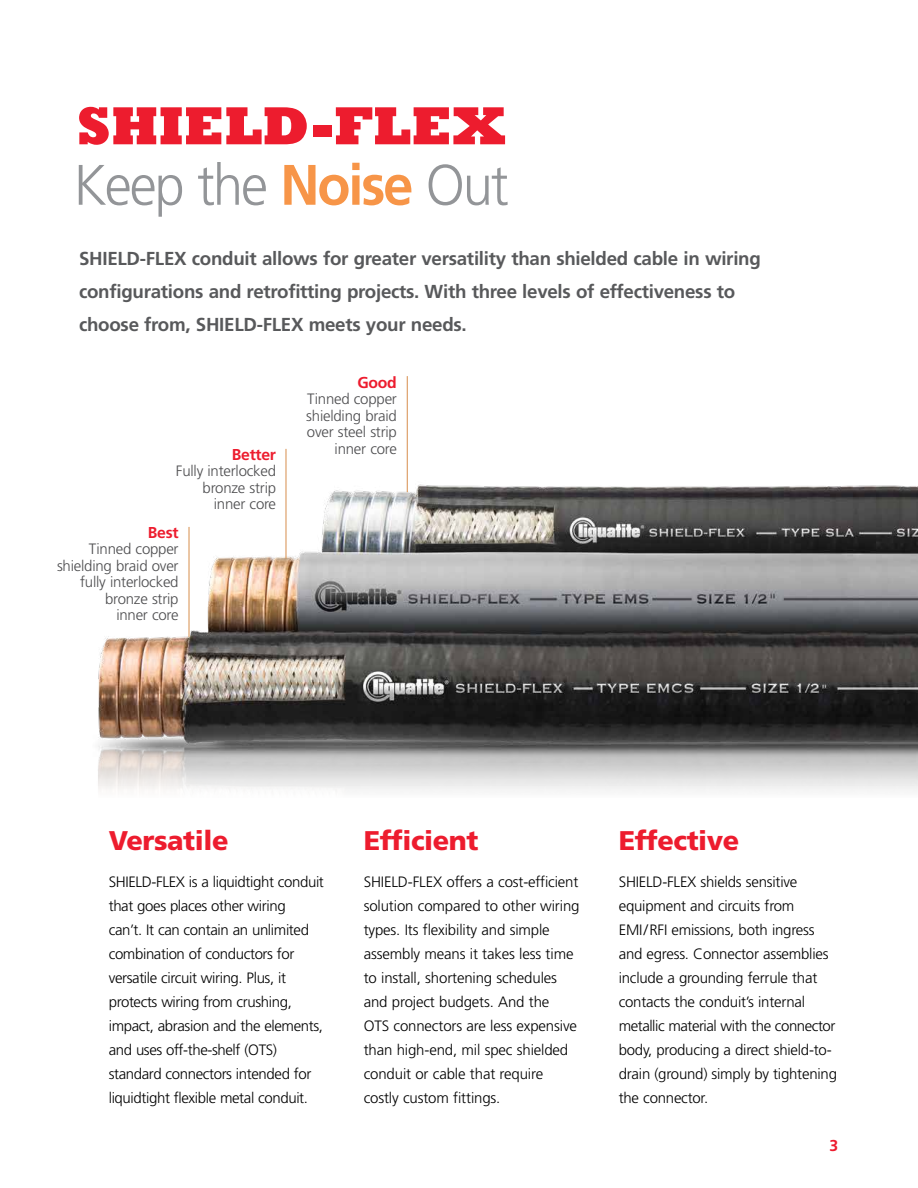
<style>
.page{position:relative;width:918px;height:1188px;background:#fff}
.page>*{position:absolute;margin:0;border:0;box-sizing:border-box;transform-origin:0 0}
.t1{font:300 57px "Frutiger LT Std";letter-spacing:-.04em;color:#939598;scale:.95 1}
.t2{font:800 54.45px "Rockwell Std";color:#ed1c2e}
.t3{font:900 27px "Frutiger LT Std";letter-spacing:-.015em;color:#ed1c2e}
.t4{font:700 18.75px/33px "Frutiger LT Std";letter-spacing:-.015em;color:#58595b}
.t5{font:700 15.75px "Frutiger LT Std";letter-spacing:-.015em;color:#ed1c2e}
.t6{font:300 15px/24px "Frutiger LT Std";letter-spacing:-.015em;color:#000}
.t7{font:300 15px/16.5px "Frutiger LT Std";letter-spacing:-.015em;color:#4d4d4f;text-align:right}
.s1{font-weight:700;color:#f79548}
</style>
<div class="page">
<img style="left:98px;top:395px;width:820px;height:396px">
<hr style="left:286px;top:449px;width:1px;height:110px;background:#d78e4c">
<hr style="left:407px;top:376px;width:1px;height:116px;background:#d78e4c">
<hr style="left:189px;top:527px;width:1px;height:110px;background:#d78e4c">
<h2 class="t2" style="left:77px;top:92px;width:431px">SHIELD-FLEX</h2>
<h1 class="t1" style="left:74px;top:153px;width:460px">Keep the <span class="s1">Noise</span> Out</h1>
<p class="t4" style="left:79px;top:243px;width:683px">SHIELD-FLEX conduit allows for greater versatility than shielded cable in wiring configurations and retrofitting projects. With three levels of effectiveness to choose from, SHIELD-FLEX meets your needs.</p>
<p class="t5" style="left:232px;top:445px;width:46px">Better</p>
<p class="t7" style="left:176px;top:463px;width:102px">Fully interlocked bronze strip inner core</p>
<p class="t5" style="left:148px;top:523px;width:32px">Best</p>
<p class="t7" style="left:57px;top:541px;width:123px">Tinned copper shielding braid over fully interlocked bronze strip<br>inner core</p>
<p class="t5" style="left:357px;top:373px;width:41px">Good</p>
<p class="t7" style="left:306px;top:391px;width:92px">Tinned copper shielding braid over steel strip inner core</p>
<h3 class="t3" style="left:109px;top:824px;width:121px">Versatile</h3>
<p class="t6" style="left:109px;top:870px;width:217px">SHIELD-FLEX is a liquidtight conduit that goes places other wiring<br>can’t. It can contain an unlimited combination of conductors for versatile circuit wiring. Plus, it protects wiring from crushing, impact, abrasion and the elements, and uses off-the-shelf (OTS) standard connectors intended for liquidtight flexible metal conduit.</p>
<h3 class="t3" style="left:364px;top:824px;width:116px">Efficient</h3>
<p class="t6" style="left:364px;top:870px;width:217px">SHIELD-FLEX offers a cost-efficient solution compared to other wiring types. Its flexibility and simple assembly means it takes less time to install, shortening schedules and project budgets. And the<br>OTS connectors are less expensive than high-end, mil spec shielded conduit or cable that require costly custom fittings.</p>
<h3 class="t3" style="left:619px;top:824px;width:122px">Effective</h3>
<p class="t6" style="left:619px;top:870px;width:220px">SHIELD-FLEX shields sensitive equipment and circuits from<br>EMI/RFI emissions, both ingress and egress. Connector assemblies include a grounding ferrule that contacts the conduit’s internal metallic material with the connector body, producing a direct shield-to&shy;drain (ground) simply by tightening the connector.</p>
<p class="t5" style="left:830px;top:1136px;width:10px">3</p>
</div>
